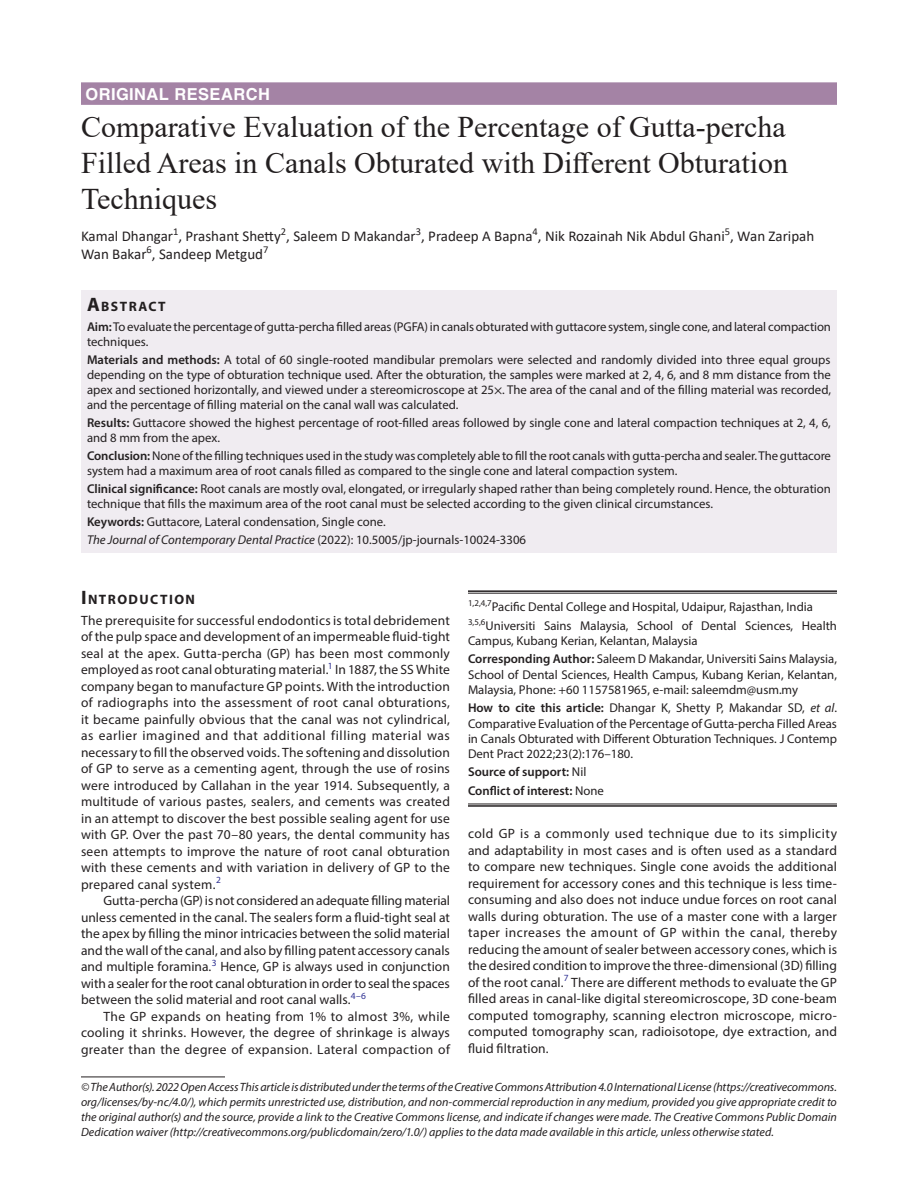
<style>
.page{position:relative;width:918px;height:1188px;background:#fff}
.page>*{position:absolute;margin:0;border:0;box-sizing:border-box;transform-origin:0 0}
.t1{font:30px/36px "Times New Roman";color:#231f20;text-align:justify}
.ArticleType{font:700 16.5px "Helvetica LT Std";letter-spacing:.025em;color:#fff}
.AuthorName{font:15px/18px "Calibri";color:#231f20}
.Head-1-first{font:700 13.65px "Myriad Pro";letter-spacing:.105em;color:#231f20}
.AbstractTitle{font:700 13.65px "Myriad Pro";letter-spacing:.105em;color:#231f20}
.Para-Indent{font:13.5px/16.5px "Myriad Pro";letter-spacing:.015em;color:#231f20;text-align:justify}
.Para-NoIndent{font:13.5px/16.5px "Myriad Pro";letter-spacing:.02em;color:#231f20;text-align:justify}
.Abstract-Para-first{font:12.75px/15px "Myriad Pro";color:#231f20}
.How_to_Cite{font:12.75px/15.3px "Myriad Pro";color:#231f20;text-align:justify}
.Corresponding_Author{font:12.75px/15.3px "Myriad Pro";color:#231f20;text-align:justify}
.Affiliation{font:12.75px/15.3px "Myriad Pro";color:#231f20}
.JT_DOI{font:italic 12.75px "Myriad Pro";color:#231f20}
.Affiliation-first{font:12.75px "Myriad Pro";color:#231f20}
.Keywords{font:12.75px "Myriad Pro";color:#231f20}
.COI{font:600 12.75px "Myriad Pro";color:#231f20}
.Source{font:600 12.75px "Myriad Pro";color:#231f20}
.FootNote{font:italic 12px/15px "Myriad Pro";color:#231f20;text-align:justify}
.s1{font-size:19.5px}
.s2{font-weight:600}
.s3{font-family:"STIX General"}
.s4{font-style:normal}
.s5{font-style:italic}
.s6{font-weight:400}
</style>
<div class="page">
<div style="left:81px;top:82px;width:756px;height:23px;background:#a483a5"></div>
<div style="left:81px;top:290px;width:756px;height:26px;background:#f0ecf1"></div>
<div style="left:81px;top:315px;width:756px;height:40px;background:#f0ecf1"></div>
<div style="left:81px;top:348px;width:756px;height:70px;background:#f0ecf1"></div>
<div style="left:81px;top:411px;width:756px;height:40px;background:#f0ecf1"></div>
<div style="left:81px;top:444px;width:756px;height:40px;background:#f0ecf1"></div>
<div style="left:81px;top:477px;width:756px;height:40px;background:#f0ecf1"></div>
<div style="left:81px;top:510px;width:756px;height:25px;background:#f0ecf1"></div>
<div style="left:81px;top:528px;width:756px;height:25px;background:#f0ecf1"></div>
<hr style="left:81px;top:1077px;width:144px;height:1px;background:#231f20">
<hr style="left:468px;top:590px;width:369px;height:2px;background:#231f20">
<hr style="left:468px;top:593px;width:369px;height:1px;background:#231f20">
<hr style="left:468px;top:804px;width:369px;height:1px;background:#231f20">
<hr style="left:468px;top:805px;width:369px;height:2px;background:#231f20">
<p class="ArticleType" style="left:86px;top:84px;width:186px">ORIGINAL RESEARCH</p>
<p class="t1" style="left:81px;top:108px;width:709px">Comparative Evaluation of the Percentage of Gutta-percha Filled Areas in Canals Obturated with Different Obturation Techniques</p>
<p class="AuthorName" style="left:81px;top:226px;width:735px">Kamal Dhangar<sup>1</sup>, Prashant Shetty<sup>2</sup>, Saleem D Makandar<sup>3</sup>, Pradeep A Bapna<sup>4</sup>, Nik Rozainah Nik Abdul Ghani<sup>5</sup>, Wan Zaripah<br>Wan Bakar<sup>6</sup>, Sandeep Metgud<sup>7</sup></p>
<p class="AbstractTitle" style="left:87px;top:298px;width:80px"><span class="s1">A</span>BSTRACT</p>
<p class="Abstract-Para-first" style="left:87px;top:319px;width:745px"><span class="s2">Aim:</span> To evaluate the percentage of gutta-percha filled areas (PGFA) in canals obturated with guttacore system, single cone, and lateral compaction techniques.</p>
<p class="Abstract-Para-first" style="left:87px;top:352px;width:746px;text-align:justify"><span class="s2">Materials and methods:</span> A total of 60 single-rooted mandibular premolars were selected and randomly divided into three equal groups depending on the type of obturation technique used. After the obturation, the samples were marked at 2, 4, 6, and 8 mm distance from the apex and sectioned horizontally, and viewed under a stereomicroscope at 25<span class="s3">×</span>. The area of the canal and of the filling material was recorded, and the percentage of filling material on the canal wall was calculated.</p>
<p class="Abstract-Para-first" style="left:87px;top:415px;width:745px"><span class="s2">Results:</span> Guttacore showed the highest percentage of root-filled areas followed by single cone and lateral compaction techniques at 2, 4, 6, and 8 mm from the apex.</p>
<p class="Abstract-Para-first" style="left:87px;top:448px;width:746px"><span class="s2">Conclusion:</span> None of the filling techniques used in the study was completely able to fill the root canals with gutta-percha and sealer. The guttacore system had a maximum area of root canals filled as compared to the single cone and lateral compaction system.</p>
<p class="Abstract-Para-first" style="left:87px;top:481px;width:746px"><span class="s2">Clinical significance:</span> Root canals are mostly oval, elongated, or irregularly shaped rather than being completely round. Hence, the obturation technique that fills the maximum area of the root canal must be selected according to the given clinical circumstances.</p>
<p class="Keywords" style="left:87px;top:513px;width:300px"><span class="s2">Keywords:</span> Guttacore, Lateral condensation, Single cone.</p>
<p class="JT_DOI" style="left:87px;top:531px;width:441px">The Journal of Contemporary Dental Practice <span class="s4">(2022): 10.5005/jp-journals-10024-3306</span></p>
<p class="Head-1-first" style="left:81px;top:590px;width:116px"><span class="s1">I</span>NTRODUCTION</p>
<p class="Para-NoIndent" style="left:81px;top:612px;width:371px">The prerequisite for successful endodontics is total debridement of the pulp space and development of an impermeable fluid-tight seal at the apex. Gutta-percha (GP) has been most commonly employed as root canal obturating material.<sup>1</sup> In 1887, the SS White company began to manufacture GP points. With the introduction of radiographs into the assessment of root canal obturations, it became painfully obvious that the canal was not cylindrical, as earlier imagined and that additional filling material was necessary to fill the observed voids. The softening and dissolution of GP to serve as a cementing agent, through the use of rosins were introduced by Callahan in the year 1914. Subsequently, a multitude of various pastes, sealers, and cements was created in an attempt to discover the best possible sealing agent for use with GP. Over the past 70–80 years, the dental community has seen attempts to improve the nature of root canal obturation with these cements and with variation in delivery of GP to the prepared canal system.<sup>2</sup></p>
<p class="Para-Indent" style="left:81px;top:892px;width:371px;text-indent:22px">Gutta-percha (GP) is not considered an adequate filling material unless cemented in the canal. The sealers form a fluid-tight seal at the apex by filling the minor intricacies between the solid material and the wall of the canal, and also by filling patent accessory canals and multiple foramina.<sup>3</sup> Hence, GP is always used in conjunction with a sealer for the root canal obturation in order to seal the spaces between the solid material and root canal walls.<sup>4–6</sup></p>
<p class="Para-Indent" style="left:81px;top:1008px;width:371px;text-indent:22px">The GP expands on heating from 1% to almost 3%, while cooling it shrinks. However, the degree of shrinkage is always greater than the degree of expansion. Lateral compaction of</p>
<p class="Affiliation-first" style="left:468px;top:599px;width:347px"><sup>1,2,4,7</sup>Pacific Dental College and Hospital, Udaipur, Rajasthan, India</p>
<p class="Affiliation" style="left:468px;top:618px;width:370px"><sup>3,5,6</sup>Universiti Sains Malaysia, School of Dental Sciences, Health<br>Campus, Kubang Kerian, Kelantan, Malaysia</p>
<p class="Corresponding_Author" style="left:468px;top:651px;width:371px"><span class="s2">Corresponding Author:</span> Saleem D Makandar, Universiti Sains Malaysia, School of Dental Sciences, Health Campus, Kubang Kerian, Kelantan, Malaysia, Phone: +60 1157581965, e-mail: saleemdm@usm.my</p>
<p class="How_to_Cite" style="left:468px;top:700px;width:371px"><span class="s2">How to cite this article:</span> Dhangar K, Shetty P, Makandar SD, <span class="s5">et al</span>.<br>Comparative Evaluation of the Percentage of Gutta-percha Filled Areas in Canals Obturated with Different Obturation Techniques. J Contemp Dent Pract 2022;23(2):176–180.</p>
<p class="Source" style="left:468px;top:764px;width:120px">Source of support: <span class="s6">Nil</span></p>
<p class="COI" style="left:468px;top:782px;width:137px">Conflict of interest: <span class="s6">None</span></p>
<p class="Para-Indent" style="left:468px;top:825px;width:371px">cold GP is a commonly used technique due to its simplicity and adaptability in most cases and is often used as a standard to compare new techniques. Single cone avoids the additional requirement for accessory cones and this technique is less time&shy;consuming and also does not induce undue forces on root canal walls during obturation. The use of a master cone with a larger taper increases the amount of GP within the canal, thereby reducing the amount of sealer between accessory cones, which is the desired condition to improve the three-dimensional (3D) filling of the root canal.<sup>7</sup> There are different methods to evaluate the GP filled areas in canal-like digital stereomicroscope, 3D cone-beam computed tomography, scanning electron microscope, micro&shy;computed tomography scan, radioisotope, dye extraction, and fluid filtration.</p>
<p class="FootNote" style="left:81px;top:1079px;width:758px">© The Author(s). 2022 Open Access This article is distributed under the terms of the Creative Commons Attribution 4.0 International License (https://creativecommons. org/licenses/by-nc/4.0/), which permits unrestricted use, distribution, and non-commercial reproduction in any medium, provided you give appropriate credit to the original author(s) and the source, provide a link to the Creative Commons license, and indicate if changes were made. The Creative Commons Public Domain Dedication waiver (http://creativecommons.org/publicdomain/zero/1.0/) applies to the data made available in this article, unless otherwise stated.</p>
</div>
